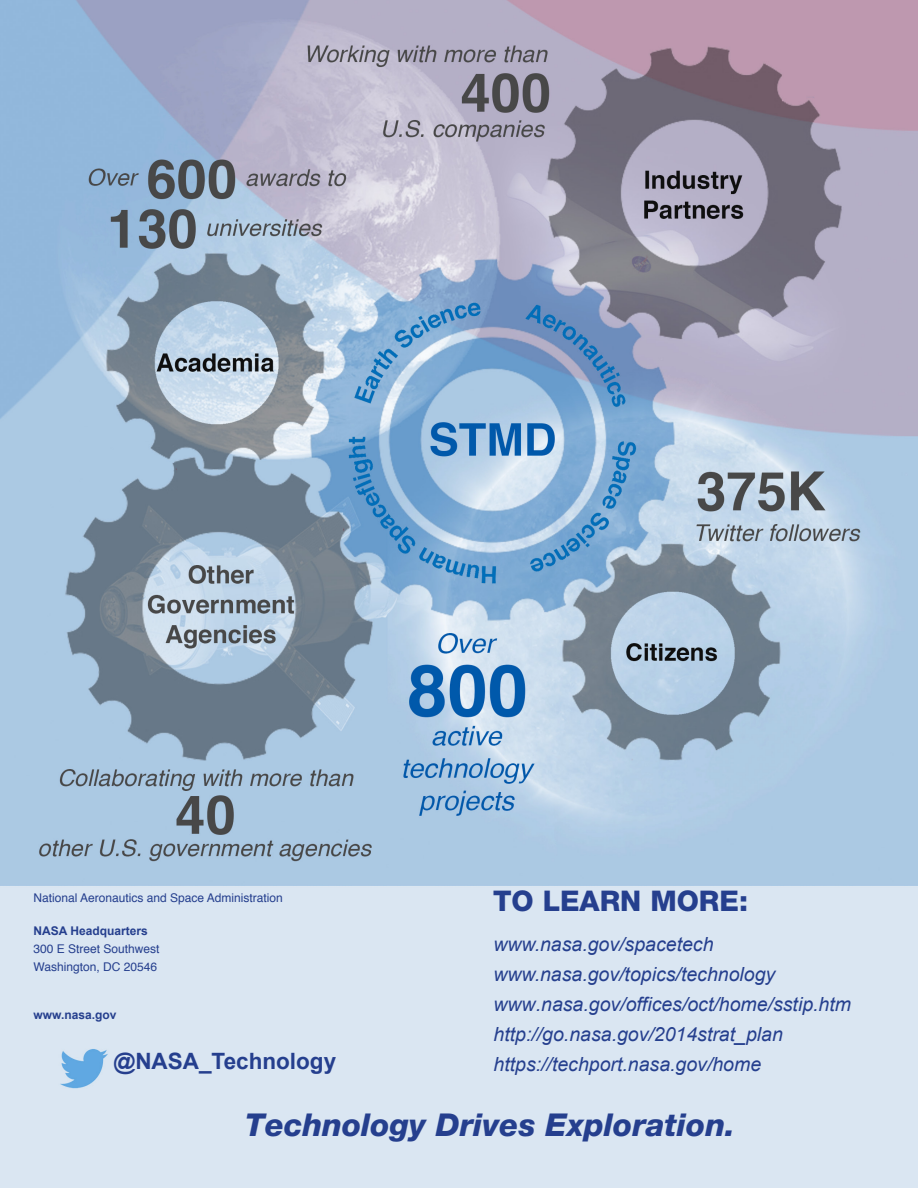
<style>
.page{position:relative;width:918px;height:1188px;background:#fff}
.page>*{position:absolute;margin:0;border:0;box-sizing:border-box;transform-origin:0 0}
.t1{font:italic 800 31.5px "Helvetica Neue LT Std";color:#253f8e}
.t2{font:800 28.5px "Helvetica Neue LT Std";color:#253f8e}
.t3{font:700 22.5px "Arial";color:#253f8e}
.t4{font:italic 19.5px/30px "Arial";color:#253f8e}
.t5{font:12px/18px "Helvetica";color:#253f8e}
.t6{font:700 12px "Arial";color:#253f8e}
.s1{font-family:"Arial";font-weight:700}
.s2{font-style:inherit}
</style>
<div class="page">
<img style="left:0;top:0;width:918px;height:1188px">
<p class="t5" style="left:33px;top:890px;width:251px">National Aeronautics and Space Administration</p>
<p class="t5" style="left:33px;top:923px;width:128px"><span class="s1">NASA Headquarters<br></span>300 E Street Southwest<br>Washington, DC 20546</p>
<p class="t6" style="left:33px;top:1007px;width:84px">www.nasa.gov</p>
<p class="t3" style="left:113px;top:1046px;width:224px">@NASA_Technology</p>
<h2 class="t2" style="left:493px;top:884px;width:256px">TO LEARN MORE:</h2>
<p class="t4" style="left:494px;top:930px;width:283px">www.nasa.gov/spacetech www.nasa.gov/topics/technology</p>
<h1 class="t4" style="left:494px;top:990px;width:359px">www.nasa.gov/offices/oct/home/sstip.htm</h1>
<p class="t4" style="left:494px;top:1020px;width:291px">http://go.nasa.gov/2014strat_plan <span class="s2">https://t</span>echport.nasa.gov/home</p>
<h2 class="t1" style="left:245px;top:1106px;width:492px">Technology Drives Exploration.</h2>
</div>
